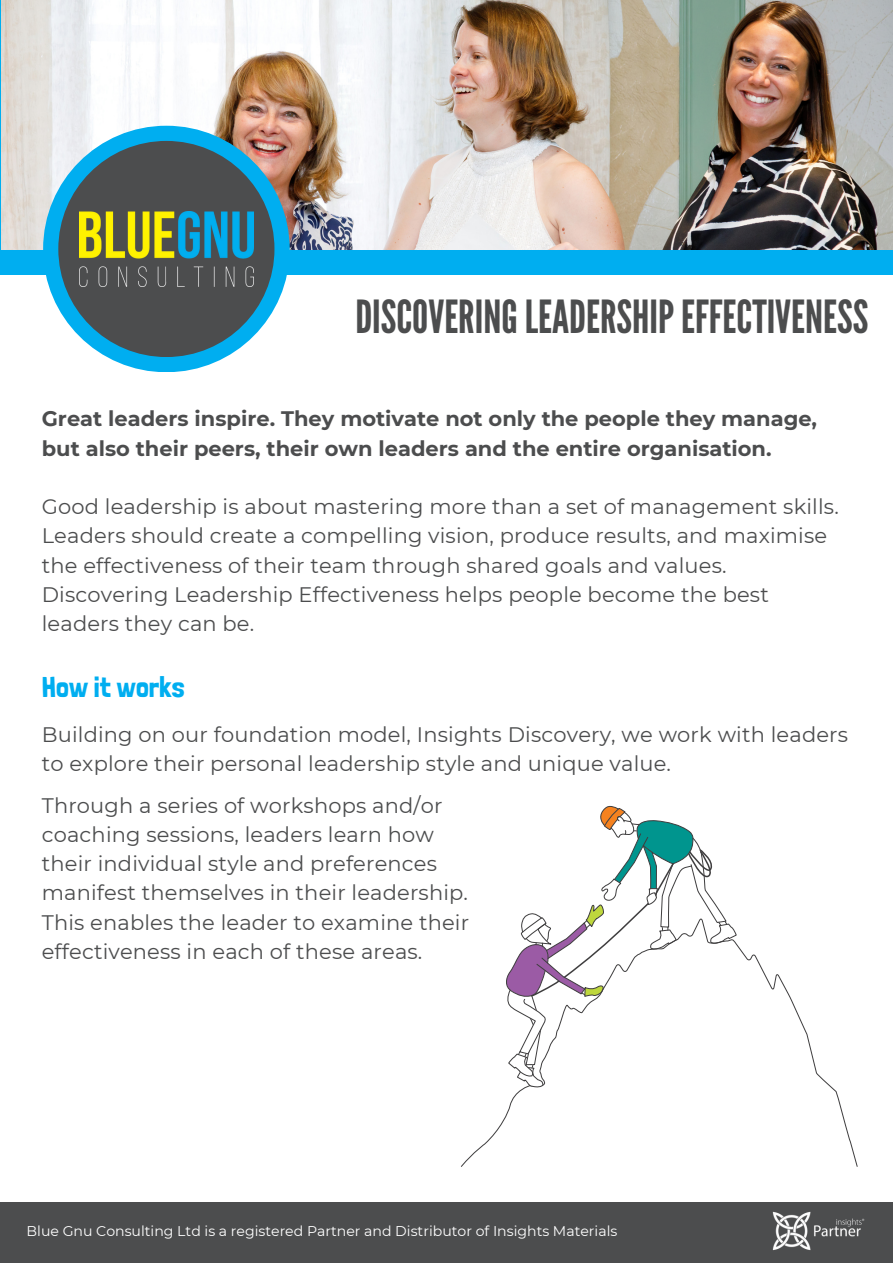
<style>
.page{position:relative;width:893px;height:1264px;background:#fff}
.page>*{position:absolute;margin:0;border:0;box-sizing:border-box;transform-origin:0 0}
.t1{font:45.6px "League Gothic";color:#4c4d4e}
.t2{font:28.5px "Londrina Solid";color:#00aef0}
.t3{font:21px/29.2px "Montserrat";letter-spacing:.01em;color:#4c4d4e}
.t4{font:700 21px/29.2px "Montserrat";color:#4c4d4e}
.t5{font:14.1px "Montserrat";color:#fff}
</style>
<div class="page">
<div style="left:0;top:0;width:892px;height:275px;background:#00aef0"></div>
<div style="left:0;top:1202px;width:892px;height:60px;background:#4c4d4e"></div>
<img style="left:1px;top:0;width:891px;height:249px">
<div style="left:43px;top:126px;width:246px;height:246px;background:#00aef0;border-radius:50%"></div>
<div style="left:58px;top:141px;width:216px;height:216px;background:#4c4d4e;border-radius:50%"></div>
<img style="left:79px;top:211px;width:175px;height:76px">
<img style="left:772px;top:1211px;width:93px;height:40px">
<svg style="left:461px;top:944px;width:397px;height:223px"></svg>
<svg style="left:503px;top:805px;width:234px;height:300px"></svg>
<p class="t1" style="left:355px;top:290px;width:514px">DISCOVERINGLEADERSHIPEFFECTIVENESS</p>
<p class="t4" style="left:42px;top:404px;width:776px">Great leaders inspire. They motivate not only the people they manage, but also their peers, their own leaders and the entire organisation.</p>
<p class="t3" style="left:42px;top:492px;width:798px">Good leadership is about mastering more than a set of management skills.<br>Leaders should create a compelling vision, produce results, and maximise the effectiveness of their team through shared goals and values.<br>Discovering Leadership Effectiveness helps people become the best leaders they can be.</p>
<p class="t2" style="left:42px;top:670px;width:144px">How it works</p>
<p class="t3" style="left:42px;top:719px;width:807px">Building on our foundation model, Insights Discovery, we work with leaders to explore their personal leadership style and unique value.</p>
<p class="t3" style="left:42px;top:790px;width:429px">Through a series of workshops and/or coaching sessions, leaders learn how their individual style and preferences manifest themselves in their leadership.<br>This enables the leader to examine their effectiveness in each of these areas.</p>
<p class="t5" style="left:27px;top:1222px;width:592px">Blue Gnu Consulting Ltd is a registered Partner and Distributor of Insights Materials</p>
</div>
